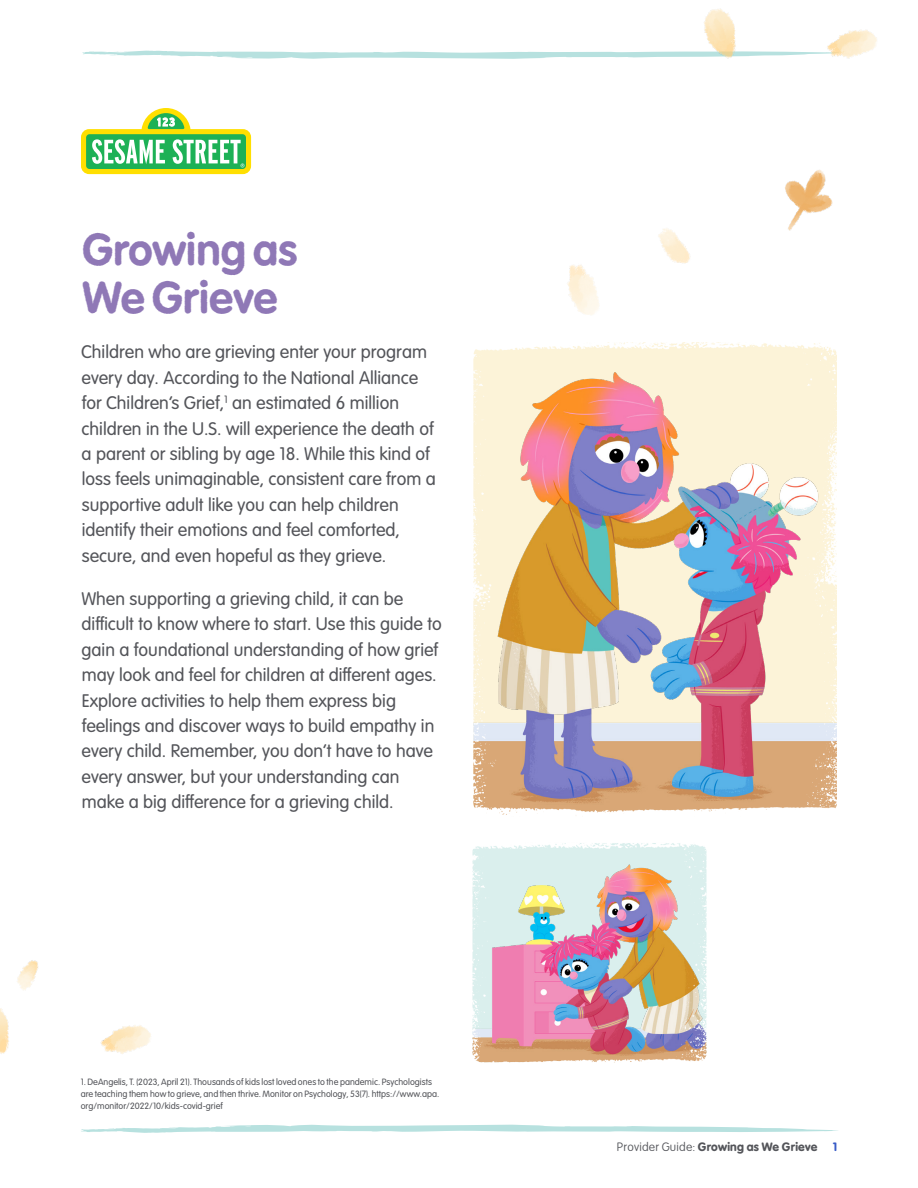
<style>
.page{position:relative;width:918px;height:1188px;background:#fff}
.page>*{position:absolute;margin:0;border:0;box-sizing:border-box;transform-origin:0 0}
.t1{font:44.85px/48.3px "Sesame St Paper Tooth Beta 2";letter-spacing:-.025em;color:#8f78b6}
.t2{font:18px/25.3px "VAG Rounded Next";color:#54555a}
.wes_s_voice{font:800 12px "VAG Rounded Next";letter-spacing:.02em;color:#54555a}
.wes_s_voice-2{font:800 12px "VAG Rounded Next";color:#385cc7}
.wes_s_voice-3{font:9px/12px "VAG Rounded Next";color:#54555a}
.s1{font-weight:300}
</style>
<div class="page">
<svg style="left:81px;top:108px;width:170px;height:66px"></svg>
<svg style="left:82px;top:51px;width:232px;height:8px"></svg>
<svg style="left:81px;top:1124px;width:757px;height:9px"></svg>
<img style="left:473px;top:442px;width:364px;height:373px">
<img style="left:472px;top:843px;width:235px;height:220px">
<img style="left:314px;top:8px;width:563px;height:434px">
<img style="left:0;top:960px;width:176px;height:169px">
<p class="t1" style="left:82px;top:225px;width:217px">Growing as<br>We Grieve</p>
<p class="t2" style="left:81px;top:340px;width:356px">Children who are grieving enter your program every day. According to the National Alliance for Children’s Grief,<sup>1</sup> an estimated 6 million children in the U.S. will experience the death of a parent or sibling by age 18. While this kind of loss feels unimaginable, consistent care from a supportive adult like you can help children identify their emotions and feel comforted, secure, and even hopeful as they grieve.</p>
<p class="t2" style="left:81px;top:587px;width:362px">When supporting a grieving child, it can be difficult to know where to start. Use this guide to gain a foundational understanding of how grief may look and feel for children at different ages.<br>Explore activities to help them express big feelings and discover ways to build empathy in every child. Remember, you don’t have to have every answer, but your understanding can make a big difference for a grieving child.</p>
<p class="wes_s_voice-3" style="left:81px;top:1076px;width:360px">1. DeAngelis, T. (2023, April 21). Thousands of kids lost loved ones to the pandemic. Psychologists are teaching them how to grieve, and then thrive. Monitor on Psychology, 53(7). https://www.apa. org/monitor/2022/10/kids-covid-grief</p>
<p class="wes_s_voice" style="left:617px;top:1138px;width:202px"><span class="s1">Provider Guide:</span> Growing as We Grieve</p>
<p class="wes_s_voice-2" style="left:833px;top:1138px;width:5px">1</p>
</div>
